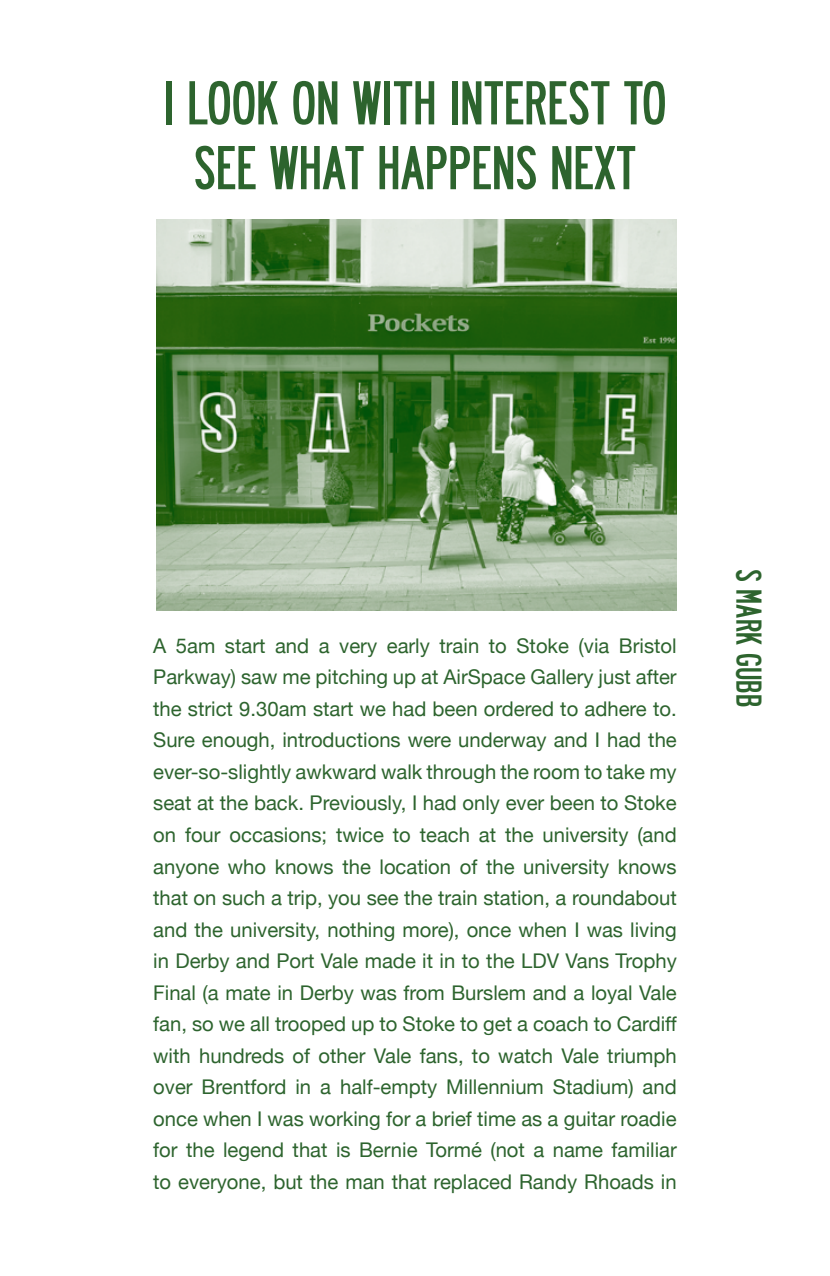
<style>
.page{position:relative;width:830px;height:1276px;background:#fff}
.page>*{position:absolute;margin:0;border:0;box-sizing:border-box;transform-origin:0 0}
.t1{font:54px "Roadway";color:#2d642e}
.t2{font:31.5px "Roadway";color:#2d642e}
.t3{font:20.25px/31.5px "Helvetica Neue";color:#2d642e;text-align:justify}
</style>
<div class="page">
<img style="left:156px;top:220px;width:520px;height:390px">
<h1 class="t1" style="left:163px;top:67px;width:319px">I LOOK ON WITH INTERE</h1>
<h1 class="t1" style="left:567px;top:67px;width:100px">ST TO</h1>
<h1 class="t1" style="left:194px;top:132px;width:100px">SEE WHAT</h1>
<h1 class="t1" style="left:377px;top:132px;width:24px">HAPPEN</h1>
<h1 class="t1" style="left:515px;top:132px;width:118px">S NEXT</h1>
<p class="t3" style="left:153px;top:631px;width:525px">A 5am start and a very early train to Stoke (via Bristol Parkway) saw me pitching up at AirSpace Gallery just after the strict 9.30am start we had been ordered to adhere to.<br>Sure enough, introductions were underway and I had the ever-so-slightly awkward walk through the room to take my seat at the back. Previously, I had only ever been to Stoke on four occasions; twice to teach at the university (and anyone who knows the location of the university knows that on such a trip, you see the train station, a roundabout and the university, nothing more), once when I was living in Derby and Port Vale made it in to the LDV Vans Trophy Final (a mate in Derby was from Burslem and a loyal Vale fan, so we all trooped up to Stoke to get a coach to Cardiff with hundreds of other Vale fans, to watch Vale triumph over Brentford in a half-empty Millennium Stadium) and once when I was working for a brief time as a guitar roadie for the legend that is Bernie Tormé (not a name familiar to everyone, but the man that replaced Randy Rhoads in</p>
<h2 class="t2" style="left:769px;top:569px;width:139px;rotate:90deg">S MARK GUBB</h2>
</div>
